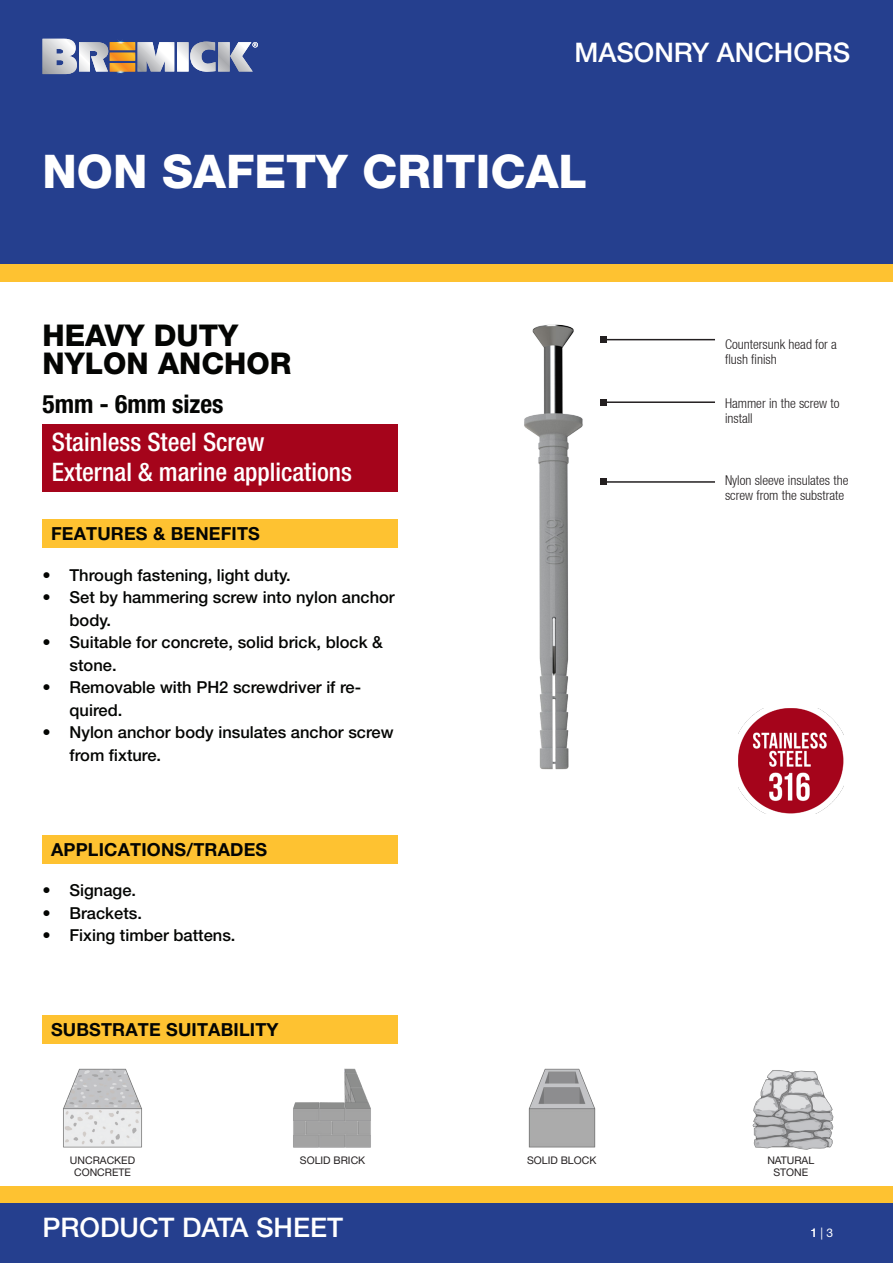
<style>
.page{position:relative;width:893px;height:1263px;background:#fff}
.page>*{position:absolute;margin:0;border:0;box-sizing:border-box;transform-origin:0 0}
.t1{font:800 46.5px "Helvetica Neue LT Std";color:#fff}
.Heading_First_Line{font:800 30px/28.5px "Helvetica Neue LT Std";color:#040503}
.t2{font:500 27px "Helvetica Neue LT Std";color:#fff}
.SIZE{font:500 condensed 25.5px "Helvetica Neue LT Std";color:#fff}
.SIZE-2{font:700 condensed 25.5px "Helvetica Neue LT Std";color:#040503}
.Subheading{font:700 18px "Helvetica Neue LT Pro";letter-spacing:.01em;color:#040503}
.t3{font:500 16.5px/22.5px "Helvetica Neue LT Std";color:#040503}
.CALL_OUT{font:300 condensed 13.5px/15px "Helvetica Neue LT";color:#231f20}
.t4{font:12px "Helvetica Neue LT Std";color:#fff}
.t5{font:10.5px/12px "Helvetica Neue";color:#231f20;text-align:center}
</style>
<div class="page">
<div style="left:43px;top:424px;width:355px;height:67px;background:#a5041b"></div>
<div style="left:0;top:0;width:893px;height:265px;background:#253f8e"></div>
<div style="left:0;top:265px;width:893px;height:17px;background:#fec231"></div>
<div style="left:0;top:1186px;width:893px;height:17px;background:#fec231"></div>
<div style="left:0;top:1203px;width:893px;height:60px;background:#253f8e"></div>
<div style="left:43px;top:520px;width:355px;height:28px;background:#fec231"></div>
<svg style="left:43px;top:38px;width:215px;height:37px"></svg>
<div style="left:43px;top:1015px;width:355px;height:28px;background:#fec231"></div>
<hr style="left:604px;top:339px;width:111px;height:1px;background:#231f20">
<svg style="left:601px;top:337px;width:6px;height:6px"></svg>
<hr style="left:604px;top:401px;width:111px;height:2px;background:#231f20">
<svg style="left:601px;top:399px;width:6px;height:6px"></svg>
<hr style="left:604px;top:481px;width:111px;height:2px;background:#231f20">
<svg style="left:601px;top:479px;width:6px;height:6px"></svg>
<img style="left:63px;top:1068px;width:79px;height:80px">
<div style="left:43px;top:835px;width:355px;height:28px;background:#fec231"></div>
<img style="left:293px;top:1068px;width:78px;height:80px">
<img style="left:528px;top:1068px;width:68px;height:80px">
<img style="left:752px;top:1070px;width:82px;height:80px">
<img style="left:524px;top:324px;width:77px;height:446px">
<img style="left:738px;top:708px;width:105px;height:105px">
<p class="t2" style="left:574px;top:36px;width:278px">MASONRY ANCHORS</p>
<p class="t1" style="left:43px;top:143px;width:546px">NON SAFETY CRITICAL</p>
<p class="Heading_First_Line" style="left:43px;top:320px;width:250px">HEAVY DUTY<br>NYLON ANCHOR</p>
<p class="SIZE-2" style="left:43px;top:389px;width:183px">5mm - 6mm sizes</p>
<p class="SIZE" style="left:52px;top:427px;width:214px">Stainless Steel Screw</p>
<p class="SIZE" style="left:52px;top:457px;width:301px">External &amp; marine applications</p>
<p class="Subheading" style="left:51px;top:523px;width:210px">FEATURES &amp; BENEFITS</p>
<p class="t3" style="left:43px;top:563px;width:250px">• Through fastening, light duty.</p>
<p class="t3" style="left:70px;top:586px;width:327px;text-indent:-27px">• Set by hammering screw into nylon anchor body.</p>
<p class="t3" style="left:70px;top:631px;width:315px;text-indent:-27px">• Suitable for concrete, solid brick, block &amp; stone.</p>
<p class="t3" style="left:70px;top:676px;width:293px;text-indent:-27px">• Removable with PH2 screwdriver if re&shy;quired.</p>
<p class="t3" style="left:70px;top:721px;width:326px;text-indent:-27px">• Nylon anchor body insulates anchor screw from fixture.</p>
<p class="Subheading" style="left:51px;top:838px;width:218px">APPLICATIONS/TRADES</p>
<p class="t3" style="left:43px;top:879px;width:95px">• Signage.</p>
<p class="t3" style="left:43px;top:901px;width:101px">• Brackets.</p>
<p class="t3" style="left:43px;top:924px;width:194px">• Fixing timber battens.</p>
<p class="Subheading" style="left:51px;top:1018px;width:229px">SUBSTRATE SUITABILITY</p>
<p class="CALL_OUT" style="left:725px;top:337px;width:114px">Countersunk head for a flush finish</p>
<p class="CALL_OUT" style="left:725px;top:395px;width:116px">Hammer in the screw to install</p>
<p class="CALL_OUT" style="left:725px;top:473px;width:125px">Nylon sleeve insulates the screw from the substrate</p>
<p class="t5" style="left:70px;top:1154px;width:67px">UNCRACKED<br>CONCRETE</p>
<p class="t5" style="left:300px;top:1154px;width:67px">SOLID BRICK</p>
<p class="t5" style="left:527px;top:1154px;width:71px">SOLID BLOCK</p>
<p class="t5" style="left:767px;top:1154px;width:48px">NATURAL<br>STONE</p>
<p class="t2" style="left:43px;top:1211px;width:302px">PRODUCT DATA SHEET</p>
<p class="t4" style="left:810px;top:1226px;width:24px">1 | 3</p>
</div>
